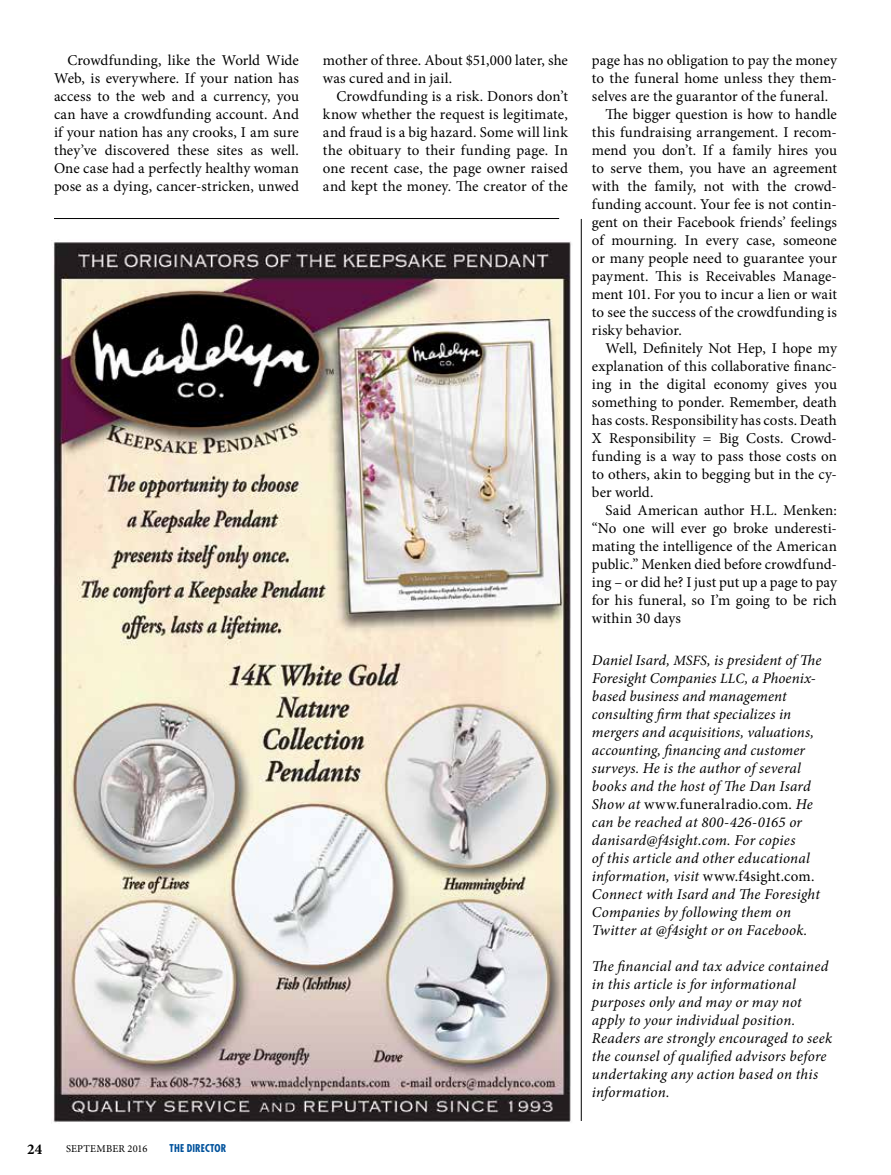
<style>
.page{position:relative;width:891px;height:1175px;background:#fff}
.page>*{position:absolute;margin:0;border:0;box-sizing:border-box;transform-origin:0 0}
.t1{font:15px/18px "Minion Pro";letter-spacing:.005em;color:#000;text-align:justify}
.t2{font:italic 15px/18px "Minion Pro";letter-spacing:.015em;color:#000}
.t3{font:700 15px "Minion Pro";color:#000}
.t4{font:10.5px "Minion Pro";letter-spacing:.02em;color:#000}
.t5{font:700 condensed 10.5px "Futura Std";letter-spacing:.015em;color:#00529c}
.s1{font-size:14.25px}
.s2{font-style:normal}
</style>
<div class="page">
<img style="left:53px;top:241px;width:518px;height:882px">
<hr style="left:54px;top:218px;width:505px;height:1px;background:#000">
<hr style="left:581px;top:219px;width:1px;height:901px;background:#000">
<p class="t1" style="left:54px;top:51px;width:247px;text-indent:14px">Crowdfunding, like the World Wide Web, is everywhere. If your nation has access to the web and a currency, you can have a crowdfunding account. And if your nation has any crooks, I am sure they’ve discovered these sites as well.<br>One case had a perfectly healthy woman pose as a dying, cancer-stricken, unwed</p>
<p class="t1" style="left:323px;top:51px;width:246px">mother of three. About $51,000 later, she was cured and in jail.</p>
<p class="t1" style="left:323px;top:87px;width:247px;text-indent:13px">Crowdfunding is a risk. Donors don’t know whether the request is legitimate, and fraud is a big hazard. Some will link the obituary to their funding page. In one recent case, the page owner raised and kept the money. The creator of the</p>
<p class="t3" style="left:27px;top:1138px;width:17px">24</p>
<p class="t4" style="left:66px;top:1141px;width:83px">SEPTEMBER 2016</p>
<p class="t5" style="left:170px;top:1141px;width:58px">THE DIRECTOR</p>
<p class="t1" style="left:592px;top:51px;width:247px">page has no obligation to pay the money</p>
<p class="t1" style="left:592px;top:69px;width:246px">to the funeral home unless they them-</p>
<p class="t1" style="left:592px;top:87px;width:238px">selves are the guarantor of the funeral.</p>
<p class="t1" style="left:605px;top:105px;width:233px">The bigger question is how to handle</p>
<p class="t1" style="left:592px;top:123px;width:246px">this fundraising arrangement. I recom-</p>
<p class="t1" style="left:592px;top:141px;width:247px">mend you don’t. If a family hires you</p>
<p class="t1" style="left:592px;top:159px;width:246px">to serve them, you have an agreement</p>
<p class="t1" style="left:592px;top:177px;width:246px">with the family, not with the crowd-</p>
<p class="t1" style="left:592px;top:195px;width:246px">funding account. Your fee is not contin-</p>
<p class="t1" style="left:592px;top:213px;width:246px">gent on their Facebook friends’ feelings</p>
<p class="t1" style="left:592px;top:231px;width:247px">of mourning. In every case, someone</p>
<p class="t1" style="left:592px;top:249px;width:246px">or many people need to guarantee your</p>
<p class="t1" style="left:592px;top:267px;width:246px">payment. This is Receivables Manage-</p>
<p class="t1" style="left:592px;top:285px;width:246px">ment 101. For you to incur a lien or wait</p>
<p class="t1" style="left:592px;top:303px;width:247px">to see the success of the crowdfunding is</p>
<p class="t1" style="left:592px;top:321px;width:91px">risky behavior.</p>
<p class="t1" style="left:605px;top:339px;width:233px">Well, Definitely Not Hep, I hope my</p>
<p class="t1" style="left:592px;top:357px;width:246px">explanation of this collaborative financ-</p>
<p class="t1" style="left:592px;top:375px;width:246px">ing in the digital economy gives you</p>
<p class="t1" style="left:592px;top:393px;width:247px">something to ponder. Remember, death</p>
<p class="t1" style="left:592px;top:411px;width:246px">has costs. Responsibility has costs. Death</p>
<p class="t1" style="left:592px;top:429px;width:246px">X Responsibility = Big Costs. Crowd-</p>
<p class="t1" style="left:592px;top:447px;width:246px">funding is a way to pass those costs on</p>
<p class="t1" style="left:592px;top:465px;width:246px">to others, akin to begging but in the cy-</p>
<p class="t1" style="left:592px;top:483px;width:63px">ber world.</p>
<p class="t1" style="left:605px;top:501px;width:233px">Said American author H.L. Menken:</p>
<p class="t1" style="left:592px;top:519px;width:246px">“No one will ever go broke underesti-</p>
<p class="t1" style="left:592px;top:537px;width:247px">mating the intelligence of the American</p>
<p class="t1" style="left:592px;top:555px;width:246px">public.” Menken died before crowdfund-</p>
<p class="t1" style="left:592px;top:573px;width:246px">ing – or did he? I just put up a page to pay</p>
<p class="t1" style="left:592px;top:591px;width:246px">for his funeral, so I’m going to be rich</p>
<p class="t1" style="left:592px;top:609px;width:90px">within 30 days</p>
<p class="t2" style="left:592px;top:651px;width:231px">Daniel Isard, <span class="s1">MSFS</span>, is president of The Foresight Companies <span class="s1">LLC</span>, a Phoenix&shy;based business and management consulting firm that specializes in mergers and acquisitions, valuations, accounting, financing and customer surveys. He is the author of several books and the host of The Dan Isard Show at <span class="s2">www.funeralradio.com.</span> He can be reached at 800-426-0165 or danisard@f4sight.com. For copies<br>of this article and other educational information, visit <span class="s2">www.f4sight.com.<br></span>Connect with Isard and The Foresight Companies by following them on Twitter at @f4sight or on Facebook.</p>
<p class="t2" style="left:592px;top:957px;width:242px">The financial and tax advice contained in this article is for informational purposes only and may or may not apply to your individual position.<br>Readers are strongly encouraged to seek the counsel of qualified advisors before undertaking any action based on this information.</p>
</div>
